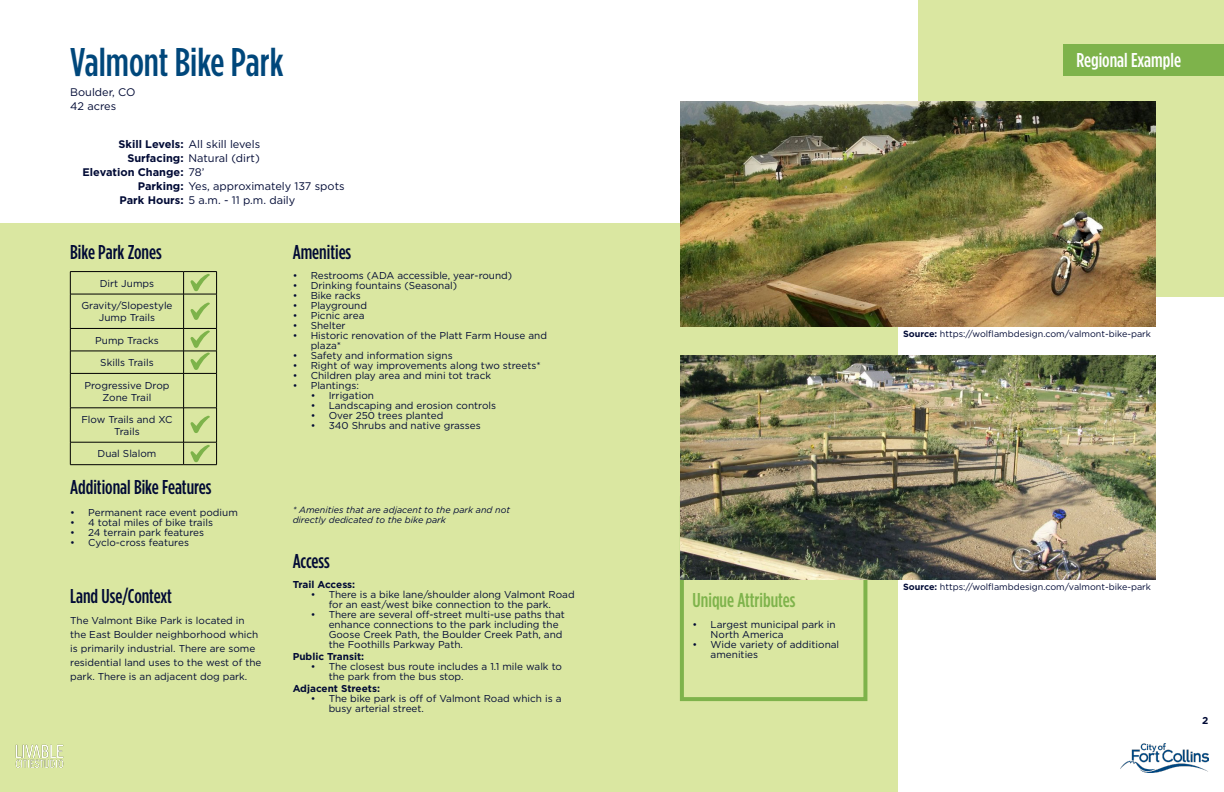
<style>
.page{position:relative;width:1224px;height:792px;background:#fff}
.page>*{position:absolute;margin:0;border:0;box-sizing:border-box;transform-origin:0 0}
.t1{font:500 40px "Gotham Condensed";color:#00477b}
.SubHeadings{font:500 20px "Gotham Condensed";color:#010a35}
.t2{font:500 20px "Gotham Condensed";color:#7eb34b}
.t3{font:500 20px "Gotham Condensed";color:#fff}
.P_Spacing_Left{font:11px "Gotham";color:#010a35}
.P_Spacing_Left-2{font:700 11px "Gotham";color:#010a35}
.Paragraph_Spacing{font:11px "Gotham";color:#010a35}
.Regular_Paragraph{font:10px/10px "Gotham";color:#010a35}
.Table_Text{font:10px/12px "Gotham";color:#010a35;text-align:center}
.Regular_Paragraph-2{font:700 10px "Gotham";color:#010a35}
.Source{font:9px "Gotham";color:#010a35}
.Paragraph_Spacing-2{font:italic 9px/10px "Gotham";color:#010a35}
.s1{font-weight:700}
.s2{font-weight:400}
</style>
<div class="page">
<div style="left:0;top:223px;width:897px;height:569px;background:#dae7a1"></div>
<div style="left:918px;top:0;width:306px;height:297px;background:#dae7a1"></div>
<div style="left:1063px;top:44px;width:161px;height:32px;background:#7eb34b"></div>
<div style="left:680px;top:496px;width:187px;height:205px;border:4px solid #7eb34b"></div>
<img style="left:680px;top:355px;width:476px;height:225px">
<img style="left:680px;top:102px;width:476px;height:224px">
<hr style="left:70px;top:271px;width:114px;height:1px;background:#000">
<svg style="left:70px;top:272px;width:1px;height:22px"></svg>
<hr style="left:184px;top:271px;width:33px;height:1px;background:#000">
<svg style="left:183px;top:272px;width:1px;height:22px"></svg>
<svg style="left:216px;top:272px;width:1px;height:22px"></svg>
<hr style="left:70px;top:294px;width:114px;height:1px;background:#000">
<hr style="left:70px;top:294px;width:1px;height:34px;background:#000">
<hr style="left:184px;top:294px;width:33px;height:1px;background:#000">
<hr style="left:183px;top:294px;width:1px;height:34px;background:#000">
<hr style="left:216px;top:294px;width:1px;height:34px;background:#000">
<hr style="left:70px;top:328px;width:114px;height:1px;background:#000">
<hr style="left:184px;top:328px;width:33px;height:1px;background:#000">
<hr style="left:70px;top:351px;width:114px;height:1px;background:#000">
<svg style="left:70px;top:329px;width:1px;height:44px"></svg>
<hr style="left:184px;top:351px;width:33px;height:1px;background:#000">
<svg style="left:183px;top:329px;width:1px;height:44px"></svg>
<svg style="left:216px;top:329px;width:1px;height:44px"></svg>
<hr style="left:70px;top:373px;width:114px;height:1px;background:#000">
<hr style="left:70px;top:374px;width:1px;height:34px;background:#000">
<hr style="left:184px;top:373px;width:33px;height:1px;background:#000">
<hr style="left:183px;top:374px;width:1px;height:34px;background:#000">
<hr style="left:216px;top:374px;width:1px;height:34px;background:#000">
<hr style="left:70px;top:408px;width:114px;height:1px;background:#000">
<hr style="left:70px;top:408px;width:1px;height:34px;background:#000">
<hr style="left:184px;top:408px;width:33px;height:1px;background:#000">
<hr style="left:183px;top:408px;width:1px;height:34px;background:#000">
<hr style="left:216px;top:408px;width:1px;height:34px;background:#000">
<hr style="left:70px;top:442px;width:114px;height:1px;background:#000">
<svg style="left:70px;top:442px;width:1px;height:23px"></svg>
<hr style="left:184px;top:442px;width:33px;height:1px;background:#000">
<svg style="left:183px;top:442px;width:1px;height:23px"></svg>
<svg style="left:216px;top:442px;width:1px;height:23px"></svg>
<hr style="left:70px;top:465px;width:114px;height:1px;background:#000">
<hr style="left:184px;top:465px;width:33px;height:1px;background:#000">
<svg style="left:190px;top:274px;width:20px;height:17px"></svg>
<svg style="left:190px;top:445px;width:20px;height:17px"></svg>
<svg style="left:190px;top:330px;width:20px;height:40px"></svg>
<svg style="left:190px;top:302px;width:20px;height:18px"></svg>
<img style="left:1120px;top:744px;width:88px;height:29px">
<svg style="left:190px;top:415px;width:20px;height:18px"></svg>
<img style="left:15px;top:744px;width:49px;height:24px">
<p class="t1" style="left:70px;top:39px;width:215px">Valmont Bike Park</p>
<p class="t3" style="left:1076px;top:48px;width:106px">Regional Example</p>
<p class="Paragraph_Spacing" style="left:70px;top:85px;width:67px">Boulder, CO</p>
<p class="Paragraph_Spacing" style="left:70px;top:99px;width:48px">42 acres</p>
<p class="P_Spacing_Left" style="left:119px;top:137px;width:143px"><span class="s1">Skill Levels:</span> All skill levels</p>
<p class="P_Spacing_Left" style="left:127px;top:151px;width:134px"><span class="s1">Surfacing:</span> Natural (dirt)</p>
<p class="P_Spacing_Left-2" style="left:83px;top:165px;width:124px">Elevation Change: <span class="s2">78’</span></p>
<p class="P_Spacing_Left" style="left:138px;top:179px;width:208px"><span class="s1">Parking:</span> Yes, approximately 137 spots</p>
<p class="P_Spacing_Left" style="left:120px;top:193px;width:177px"><span class="s1">Park Hours:</span> 5 a.m. - 11 p.m. daily</p>
<p class="SubHeadings" style="left:70px;top:240px;width:93px">Bike Park Zones</p>
<p class="Table_Text" style="left:100px;top:277px;width:56px">Dirt Jumps</p>
<p class="Table_Text" style="left:81px;top:300px;width:93px">Gravity/Slopestyle<br>Jump Trails</p>
<p class="Table_Text" style="left:95px;top:334px;width:65px">Pump Tracks</p>
<p class="Table_Text" style="left:100px;top:356px;width:55px">Skills Trails</p>
<p class="Table_Text" style="left:84px;top:379px;width:87px">Progressive Drop<br>Zone Trail</p>
<p class="Table_Text" style="left:81px;top:413px;width:93px">Flow Trails and XC<br>Trails</p>
<p class="Table_Text" style="left:98px;top:448px;width:60px">Dual Slalom</p>
<p class="SubHeadings" style="left:70px;top:476px;width:143px">Additional Bike Features</p>
<p class="Regular_Paragraph" style="left:70px;top:507px;width:169px">• Permanent race event podium</p>
<p class="Regular_Paragraph" style="left:70px;top:517px;width:144px">• 4 total miles of bike trails</p>
<p class="Regular_Paragraph" style="left:70px;top:527px;width:136px">• 24 terrain park features</p>
<p class="Regular_Paragraph" style="left:70px;top:537px;width:120px">• Cyclo-cross features</p>
<p class="SubHeadings" style="left:293px;top:240px;width:60px">Amenities</p>
<p class="Regular_Paragraph" style="left:293px;top:271px;width:221px">• Restrooms (ADA accessible, year-round)</p>
<p class="Regular_Paragraph" style="left:293px;top:281px;width:166px">• Drinking fountains (Seasonal)</p>
<p class="Regular_Paragraph" style="left:293px;top:291px;width:70px">• Bike racks</p>
<p class="Regular_Paragraph" style="left:293px;top:301px;width:76px">• Playground</p>
<p class="Regular_Paragraph" style="left:293px;top:311px;width:73px">• Picnic area</p>
<p class="Regular_Paragraph" style="left:293px;top:321px;width:54px">• Shelter</p>
<p class="Regular_Paragraph" style="left:311px;top:331px;width:238px;text-indent:-18px">• Historic renovation of the Platt Farm House and plaza*</p>
<p class="Regular_Paragraph" style="left:293px;top:351px;width:162px">• Safety and information signs</p>
<p class="Regular_Paragraph" style="left:293px;top:361px;width:250px">• Right of way improvements along two streets*</p>
<p class="Regular_Paragraph" style="left:293px;top:371px;width:200px">• Children play area and mini tot track</p>
<p class="Regular_Paragraph" style="left:293px;top:381px;width:68px">• Plantings:</p>
<p class="Regular_Paragraph" style="left:311px;top:391px;width:65px">• Irrigation</p>
<p class="Regular_Paragraph" style="left:311px;top:401px;width:187px">• Landscaping and erosion controls</p>
<p class="Regular_Paragraph" style="left:311px;top:411px;width:134px">• Over 250 trees planted</p>
<p class="Regular_Paragraph" style="left:311px;top:421px;width:172px">• 340 Shrubs and native grasses</p>
<p class="Paragraph_Spacing-2" style="left:293px;top:505px;width:219px">* Amenities that are adjacent to the park and not directly dedicated to the bike park</p>
<p class="SubHeadings" style="left:293px;top:549px;width:39px">Access</p>
<p class="Regular_Paragraph-2" style="left:293px;top:578px;width:64px">Trail Access:</p>
<p class="Regular_Paragraph" style="left:311px;top:590px;width:265px;text-align:center">• There is a bike lane/shoulder along Valmont Road for an east/west bike connection to the park.</p>
<p class="Regular_Paragraph" style="left:329px;top:610px;width:238px;text-indent:-18px">• There are several off-street multi-use paths that enhance connections to the park including the Goose Creek Path, the Boulder Creek Path, and the Foothills Parkway Path.</p>
<p class="Regular_Paragraph-2" style="left:293px;top:650px;width:73px">Public Transit:</p>
<p class="Regular_Paragraph" style="left:329px;top:662px;width:235px;text-indent:-18px">• The closest bus route includes a 1.1 mile walk to the park from the bus stop.</p>
<p class="Regular_Paragraph-2" style="left:293px;top:682px;width:89px">Adjacent Streets:</p>
<p class="Regular_Paragraph" style="left:329px;top:694px;width:234px;text-indent:-18px">• The bike park is off of Valmont Road which is a busy arterial street.</p>
<p class="SubHeadings" style="left:70px;top:584px;width:103px">Land Use/Context</p>
<p class="t2" style="left:693px;top:589px;width:104px">Unique Attributes</p>
<p class="Regular_Paragraph" style="left:70px;top:613px;width:193px;line-height:14px">The Valmont Bike Park is located in the East Boulder neighborhood which is primarily industrial. There are some residential land uses to the west of the park. There is an adjacent dog park.</p>
<p class="Regular_Paragraph" style="left:711px;top:620px;width:127px;text-indent:-18px">• Largest municipal park in<br>North America</p>
<p class="Regular_Paragraph" style="left:711px;top:640px;width:130px;text-indent:-18px">• Wide variety of additional amenities</p>
<p class="Source" style="left:903px;top:328px;width:249px"><span class="s1">Source:</span> https://wolflambdesign.com/valmont-bike-park</p>
<p class="Source" style="left:903px;top:581px;width:249px"><span class="s1">Source:</span> https://wolflambdesign.com/valmont-bike-park</p>
<p class="Regular_Paragraph-2" style="left:1202px;top:714px;width:8px">2</p>
</div>
